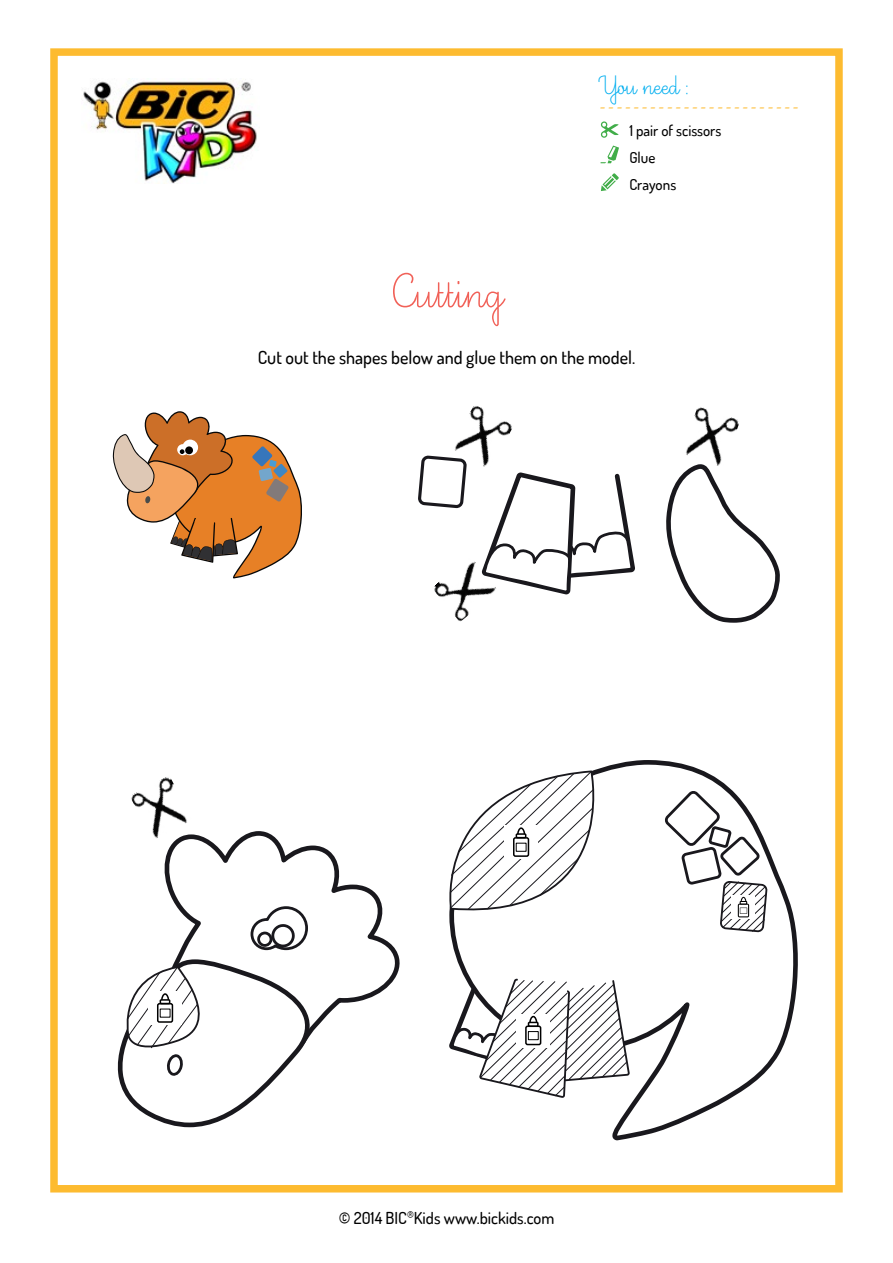
<style>
.page{position:relative;width:893px;height:1263px;background:#fff}
.page>*{position:absolute;margin:0;border:0;box-sizing:border-box;transform-origin:0 0}
.t1{font:60px "Ecriture A Romain Orne";color:#f16158}
.t2{font:33px "Ecriture A Romain Orne";color:#00aeef}
.t3{font:500 18px "Dosis";color:#000}
.t4{font:18px "Minion Pro";color:#fdbb30}
.t5{font:500 16.5px "Dosis";color:#000}
.t6{font:500 15px/27px "Dosis";color:#000}
</style>
<div class="page">
<div style="left:50px;top:48px;width:793px;height:1144px;border:8px solid #fdbb30"></div>
<img style="left:83px;top:79px;width:174px;height:104px">
<svg style="left:601px;top:173px;width:18px;height:18px"></svg>
<svg style="left:600px;top:121px;width:19px;height:17px"></svg>
<svg style="left:601px;top:146px;width:18px;height:17px"></svg>
<img style="left:131px;top:777px;width:56px;height:61px">
<img style="left:686px;top:407px;width:53px;height:54px">
<img style="left:454px;top:406px;width:58px;height:51px">
<svg style="left:638px;top:760px;width:159px;height:377px"></svg>
<svg style="left:156px;top:829px;width:191px;height:181px"></svg>
<svg style="left:156px;top:952px;width:176px;height:5px"></svg>
<svg style="left:249px;top:905px;width:60px;height:46px"></svg>
<div style="left:258px;top:933px;width:13px;height:13px;background:#fff;border-radius:50%"></div>
<div style="left:257px;top:931px;width:16px;height:16px;border:3px solid #19181d;border-radius:50%"></div>
<svg style="left:666px;top:461px;width:114px;height:162px"></svg>
<svg style="left:347px;top:457px;width:291px;height:684px"></svg>
<svg style="left:112px;top:411px;width:190px;height:167px"></svg>
<svg style="left:117px;top:957px;width:215px;height:171px"></svg>
<div style="left:160px;top:999px;width:10px;height:5px;border:2px solid #000"></div>
<div style="left:160px;top:1009px;width:10px;height:8px;background:#fff"></div>
<div style="left:504px;top:825px;width:34px;height:34px;background:#fff"></div>
<div style="left:517px;top:827px;width:8px;height:18px;border:2px solid #000;border-radius:50%"></div>
<svg style="left:514px;top:838px;width:14px;height:18px"></svg>
<div style="left:513px;top:837px;width:16px;height:20px;border:2px solid #000;border-radius:2px"></div>
<div style="left:516px;top:833px;width:10px;height:5px;border:2px solid #000"></div>
<div style="left:516px;top:843px;width:10px;height:8px;background:#fff"></div>
<div style="left:516px;top:843px;width:10px;height:9px;border:1px solid #000"></div>
<div style="left:516px;top:1014px;width:34px;height:33px;background:#fff"></div>
<div style="left:529px;top:1016px;width:9px;height:18px;border:2px solid #000;border-radius:50%"></div>
<svg style="left:526px;top:1026px;width:15px;height:18px"></svg>
<div style="left:525px;top:1025px;width:16px;height:20px;border:2px solid #000;border-radius:2px"></div>
<div style="left:528px;top:1022px;width:11px;height:5px;border:2px solid #000"></div>
<div style="left:528px;top:1031px;width:10px;height:9px;background:#fff"></div>
<div style="left:528px;top:1031px;width:11px;height:9px;border:1px solid #000"></div>
<svg style="left:662px;top:788px;width:106px;height:144px"></svg>
<h2 class="t2" style="left:600px;top:69px;width:91px">You need :</h2>
<p class="t4" style="left:600px;top:94px;width:201px">------------------------</p>
<h1 class="t1" style="left:390px;top:262px;width:114px">Cutting</h1>
<p class="t6" style="left:629px;top:116px;width:94px">1 pair of scissors<br>Glue<br>Crayons</p>
<p class="t3" style="left:258px;top:346px;width:379px">Cut out the shapes below and glue them on the model.</p>
<p class="t5" style="left:339px;top:1207px;width:217px">© 2014 BIC<sup>®</sup>Kids www.bickids.com</p>
</div>
